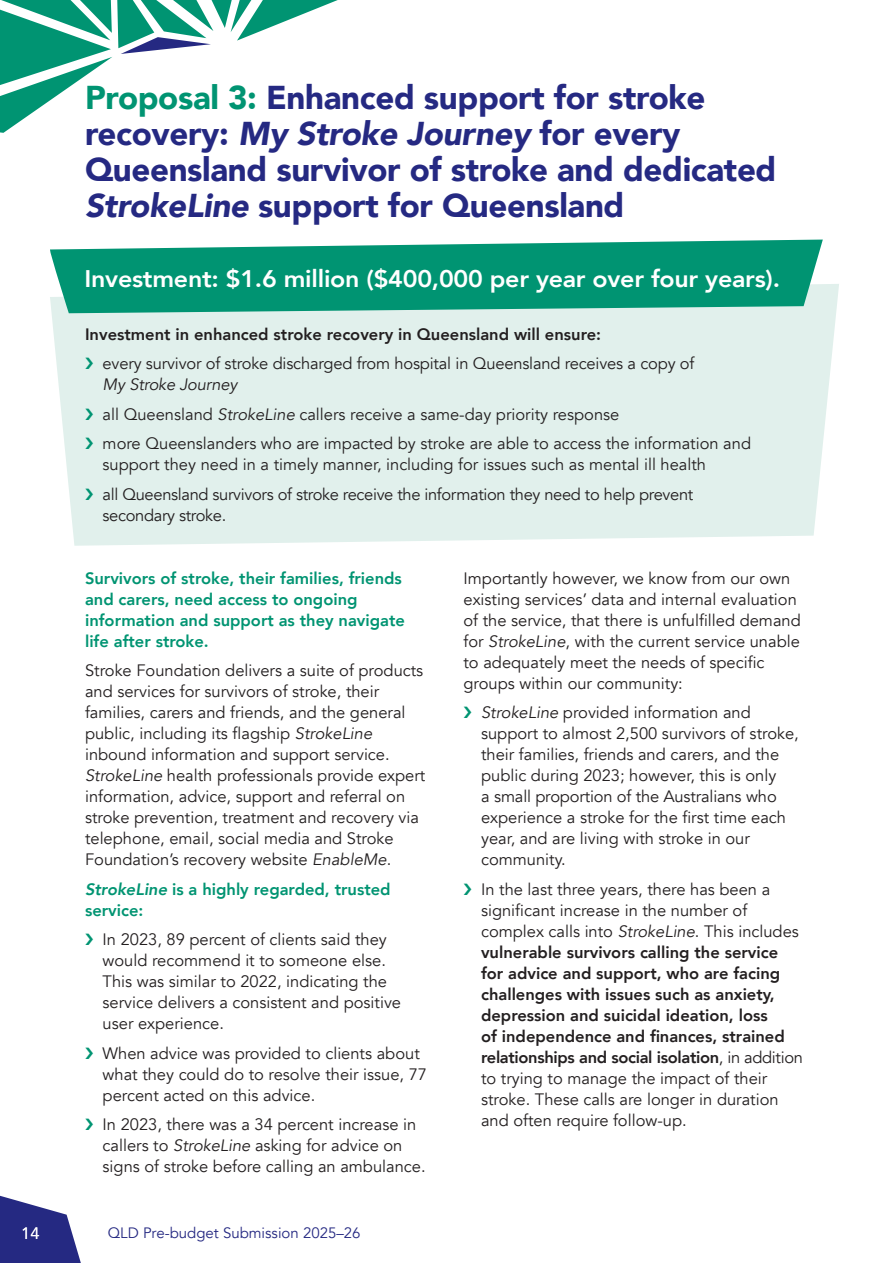
<style>
.page{position:relative;width:893px;height:1263px;background:#fff}
.page>*{position:absolute;margin:0;border:0;box-sizing:border-box;transform-origin:0 0}
.t1{font:900 33px/36px "Avenir";letter-spacing:-.01em;color:#252982}
.t2{font:800 24px "Avenir";letter-spacing:-.01em;color:#fff;scale:1.04 1}
.t3{font:16.5px/21px "Avenir";color:#231f20}
.t4{font:800 16.5px/21px "Avenir";color:#231f20}
.t5{font:800 16.5px/21px "Avenir";color:#009472}
.t6{font:16.5px/29.5px "Avenir";letter-spacing:-.02em;color:#231f20}
.t7{font:16.5px "Avenir";color:#fff}
.t8{font:15px "Avenir";color:#252982}
.s1{color:#009472}
.s2{font-style:italic}
.s3{font-weight:400}
.s4{font-weight:400;font-style:italic}
</style>
<div class="page">
<svg style="left:0;top:1195px;width:81px;height:68px"></svg>
<svg style="left:0;top:0;width:338px;height:133px"></svg>
<div style="left:51px;top:284px;width:788px;height:262px;background:#e1f0ec"></div>
<svg style="left:50px;top:240px;width:773px;height:73px;background:#1fa083"></svg>
<svg style="left:86px;top:358px;width:7px;height:11px"></svg>
<svg style="left:86px;top:408px;width:7px;height:12px"></svg>
<svg style="left:86px;top:438px;width:7px;height:11px"></svg>
<svg style="left:86px;top:488px;width:7px;height:12px"></svg>
<h1 class="t1" style="left:85px;top:79px;width:693px"><span class="s1">Proposal 3:</span> Enhanced support for stroke recovery: <span class="s2">My Stroke Journey</span> for every Queensland survivor of stroke and dedicated <span class="s2">StrokeLine</span> support for Queensland</h1>
<h2 class="t2" style="left:85px;top:260px;width:670px">Investment: $1.6 million ($400,000 per year over four years).</h2>
<p class="t4" style="left:85px;top:323px;width:518px">Investment in enhanced stroke recovery in Queensland will ensure:</p>
<p class="t3" style="left:103px;top:353px;width:593px">every survivor of stroke discharged from hospital in Queensland receives a copy of</p>
<p class="t3" style="left:103px;top:370px;width:650px;line-height:29.5px"><span class="s2">My Stroke Journey<br></span>all Queensland <span class="s2">StrokeLine</span> callers receive a same-day priority response<br>more Queenslanders who are impacted by stroke are able to access the information and</p>
<p class="t6" style="left:103px;top:450px;width:605px">support they need in a timely manner, including for issues such as mental ill health all Queensland survivors of stroke receive the information they need to help prevent</p>
<p class="t6" style="left:103px;top:501px;width:125px">secondary stroke.</p>
<p class="t5" style="left:85px;top:567px;width:321px">Survivors of stroke, their families, friends and carers, need access to ongoing information and support as they navigate life after stroke.</p>
<p class="t3" style="left:85px;top:660px;width:342px">Stroke Foundation delivers a suite of products and services for survivors of stroke, their families, carers and friends, and the general public, including its flagship <span class="s2">StrokeLine </span>inbound information and support service.<br><span class="s2">StrokeLine</span> health professionals provide expert information, advice, support and referral on stroke prevention, treatment and recovery via telephone, email, social media and Stroke Foundation’s recovery website <span class="s2">EnableMe</span>.</p>
<p class="t5" style="left:85px;top:878px;width:307px"><span class="s2">StrokeLine</span> is a highly regarded, trusted service:</p>
<p class="t3" style="left:103px;top:929px;width:300px">In 2023, 89 percent of clients said they would recommend it to someone else.<br>This was similar to 2022, indicating the service delivers a consistent and positive user experience.</p>
<p class="t3" style="left:103px;top:1043px;width:326px">When advice was provided to clients about what they could do to resolve their issue, 77 percent acted on this advice.</p>
<p class="t3" style="left:103px;top:1114px;width:325px">In 2023, there was a 34 percent increase in callers to <span class="s2">StrokeLine</span> asking for advice on signs of stroke before calling an ambulance.</p>
<p class="t7" style="left:21px;top:1223px;width:20px">14</p>
<p class="t8" style="left:108px;top:1223px;width:254px">QLD Pre-budget Submission 2025–26</p>
<p class="t3" style="left:463px;top:568px;width:339px">Importantly however, we know from our own existing services’ data and internal evaluation of the service, that there is unfulfilled demand for <span class="s2">StrokeLine</span>, with the current service unable to adequately meet the needs of specific groups within our community:</p>
<p class="t3" style="left:481px;top:702px;width:319px"><span class="s2">StrokeLine</span> provided information and support to almost 2,500 survivors of stroke, their families, friends and carers, and the public during 2023; however, this is only<br>a small proportion of the Australians who experience a stroke for the first time each year, and are living with stroke in our community.</p>
<p class="t4" style="left:481px;top:878px;width:323px"><span class="s3">In the last three years, there has been a significant increase in the number of complex calls into</span> <span class="s4">StrokeLine</span><span class="s3">. This includes </span>vulnerable survivors calling the service for advice and support, who are facing challenges with issues such as anxiety, depression and suicidal ideation, loss<br>of independence and finances, strained relationships and social isolation<span class="s3">, in addition to trying to manage the impact of their stroke. These calls are longer in duration and often require follow-up.</span></p>
</div>
